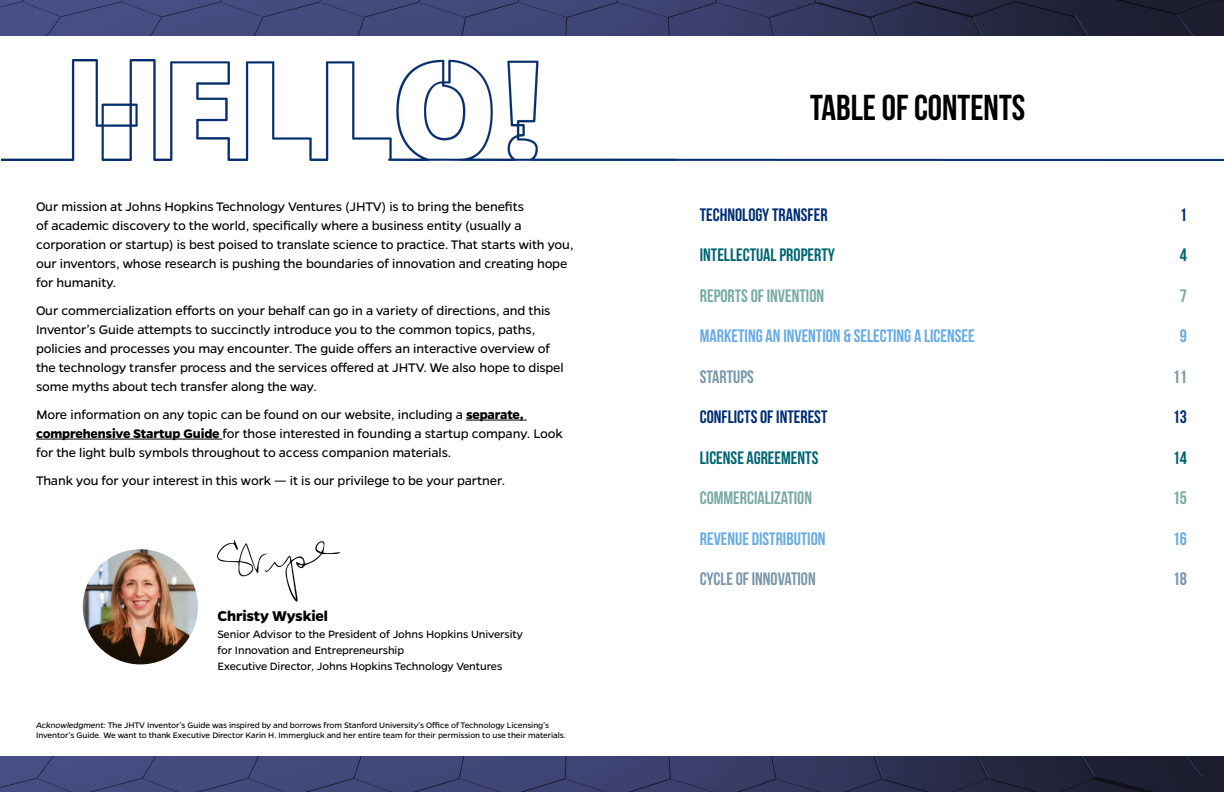
<style>
.page{position:relative;width:1224px;height:792px;background:#fff}
.page>*{position:absolute;margin:0;border:0;box-sizing:border-box;transform-origin:0 0}
.t1{font:36px "Bebas Neue";color:#000}
.t2{font:18px "Bebas Neue";color:#68ace5}
.t3{font:18px "Bebas Neue";color:#002d72}
.t4{font:18px "Bebas Neue";color:#016672}
.t5{font:18px "Bebas Neue";color:#79aba5}
.t6{font:18px "Bebas Neue";color:#7a97ab}
.t7{font:700 16px "Gentona";letter-spacing:-.01em;color:#000}
.t8{font:14px/19px "Gentona";letter-spacing:-.01em;color:#000}
.t9{font:12px/16px "Gentona";letter-spacing:-.01em;color:#000}
.t10{font:9px/10.8px "Gentona";letter-spacing:-.01em;color:#000}
.s1{font-weight:700}
.s2{font-style:italic}
</style>
<div class="page">
<img style="left:1px;top:59px;width:1223px;height:102px">
<hr style="left:466px;top:420px;width:61px;height:1px;background:#000">
<hr style="left:36px;top:439px;width:186px;height:1px;background:#000">
<img style="left:0;top:0;width:1224px;height:36px">
<img style="left:0;top:756px;width:1224px;height:36px">
<img style="left:83px;top:549px;width:115px;height:115px;border-radius:58px">
<img style="left:217px;top:540px;width:122px;height:62px">
<p class="t8" style="left:36px;top:197px;width:539px">Our mission at Johns Hopkins Technology Ventures (JHTV) is to bring the benefits<br>of academic discovery to the world, specifically where a business entity (usually a corporation or startup) is best poised to translate science to practice. That starts with you, our inventors, whose research is pushing the boundaries of innovation and creating hope for humanity.</p>
<p class="t8" style="left:36px;top:301px;width:529px">Our commercialization efforts on your behalf can go in a variety of directions, and this Inventor’s Guide attempts to succinctly introduce you to the common topics, paths, policies and processes you may encounter. The guide offers an interactive overview of the technology transfer process and the services offered at JHTV. We also hope to dispel some myths about tech transfer along the way.</p>
<p class="t8" style="left:36px;top:405px;width:528px">More information on any topic can be found on our website, including a <span class="s1">separate, comprehensive Startup Guide</span> for those interested in founding a startup company. Look for the light bulb symbols throughout to access companion materials.</p>
<p class="t8" style="left:36px;top:471px;width:471px">Thank you for your interest in this work — it is our privilege to be your partner.</p>
<p class="t7" style="left:217px;top:607px;width:112px">Christy Wyskiel</p>
<p class="t9" style="left:217px;top:626px;width:307px">Senior Advisor to the President of Johns Hopkins University for Innovation and Entrepreneurship<br>Executive Director, Johns Hopkins Technology Ventures</p>
<p class="t10" style="left:36px;top:719px;width:532px"><span class="s2">Acknowledgment:</span> The JHTV Inventor’s Guide was inspired by and borrows from Stanford University’s Office of Technology Licensing’s<br>Inventor’s Guide. We want to thank Executive Director Karin H. Immergluck and her entire team for their permission to use their materials.</p>
<h1 class="t1" style="left:810px;top:88px;width:217px">TABLE OF CONTENTS</h1>
<p class="t3" style="left:700px;top:204px;width:129px">TECHNOLOGY TRANSFER</p>
<p class="t4" style="left:700px;top:245px;width:137px">INTELLECTUAL PROPERTY</p>
<p class="t5" style="left:700px;top:285px;width:126px">REPORTS OF INVENTION</p>
<p class="t2" style="left:700px;top:326px;width:277px">MARKETING AN INVENTION &amp; SELECTING A LICENSEE</p>
<p class="t6" style="left:700px;top:366px;width:56px">STARTUPS</p>
<p class="t3" style="left:700px;top:407px;width:129px">CONFLICTS OF INTEREST</p>
<p class="t4" style="left:700px;top:447px;width:120px">LICENSE AGREEMENTS</p>
<p class="t5" style="left:700px;top:488px;width:114px">COMMERCIALIZATION</p>
<p class="t2" style="left:700px;top:528px;width:127px">REVENUE DISTRIBUTION</p>
<p class="t6" style="left:700px;top:569px;width:117px">CYCLE OF INNOVATION</p>
<p class="t3" style="left:1180px;top:204px;width:9px">1</p>
<p class="t4" style="left:1180px;top:245px;width:9px">4</p>
<p class="t5" style="left:1180px;top:285px;width:9px">7</p>
<p class="t2" style="left:1180px;top:326px;width:9px">9</p>
<p class="t6" style="left:1173px;top:366px;width:16px">11</p>
<p class="t3" style="left:1173px;top:407px;width:16px">13</p>
<p class="t4" style="left:1173px;top:447px;width:16px">14</p>
<p class="t5" style="left:1173px;top:488px;width:16px">15</p>
<p class="t2" style="left:1173px;top:528px;width:16px">16</p>
<p class="t6" style="left:1173px;top:569px;width:16px">18</p>
</div>
